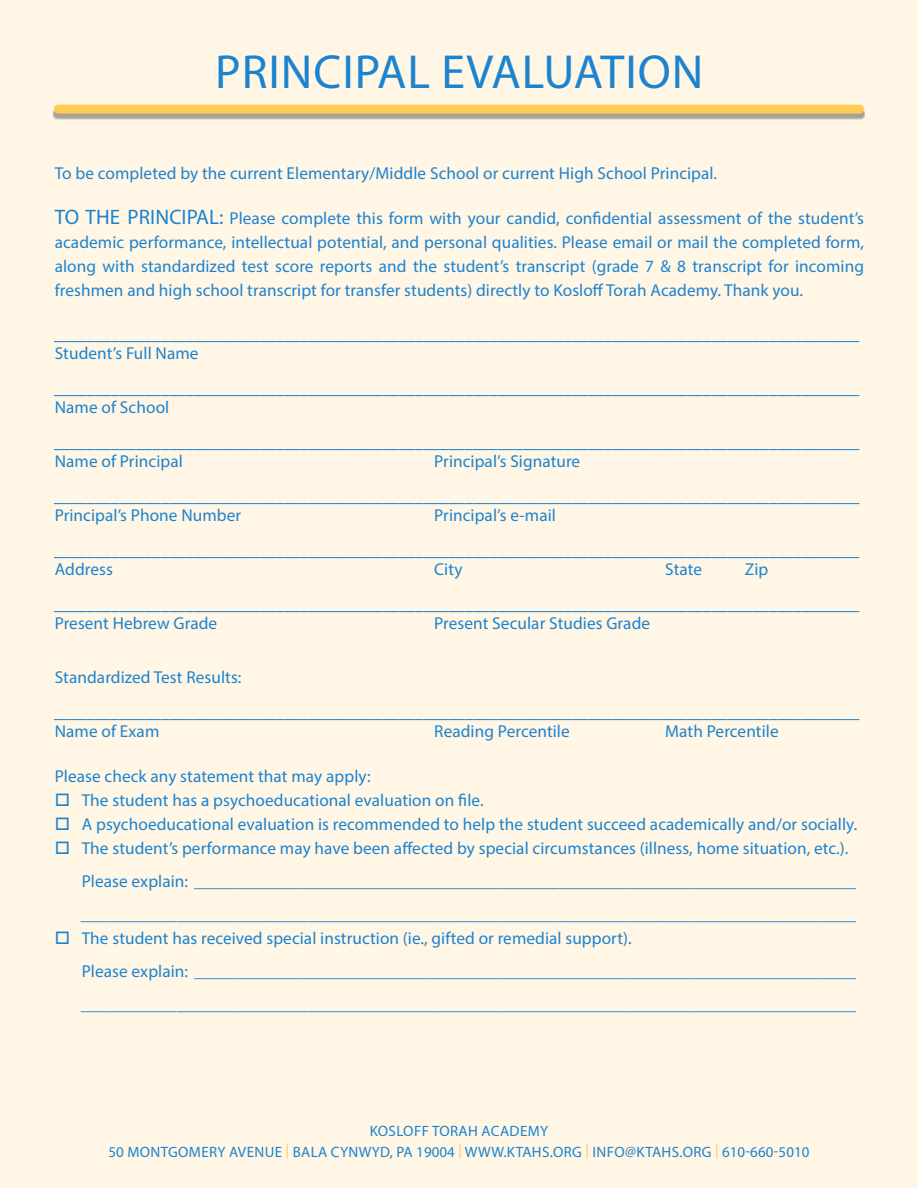
<style>
.page{position:relative;width:918px;height:1188px;background:#fff6e6}
.page>*{position:absolute;margin:0;border:0;box-sizing:border-box;transform-origin:0 0}
.t1{font:48px "Myriad Pro";letter-spacing:.02em;color:#1c83cf}
.t2{font:17.25px/24px "Myriad Pro";letter-spacing:.005em;color:#1c83cf;text-align:justify}
.t3{font:16.5px "Calibri";color:#1c83cf}
.t4{font:15px "Myriad Pro";letter-spacing:.025em;color:#1c83cf}
.s1{font-size:21px}
.s2{color:#ffcb52}
</style>
<div class="page">
<div style="left:53px;top:109px;width:812px;height:11px;background:#231f20;opacity:.4"></div>
<div style="left:58px;top:105px;width:802px;height:9px;background:#ffcb52"></div>
<p class="t1" style="left:215px;top:42px;width:490px">PRINCIPAL EVALUATION</p>
<p class="t2" style="left:55px;top:161px;width:664px">To be completed by the current Elementary/Middle School or current High School Principal.</p>
<p class="t2" style="left:55px;top:206px;width:811px"><span class="s1">TO THE PRINCIPAL:</span> Please complete this form with your candid, confidential assessment of the student’s academic performance, intellectual potential, and personal qualities. Please email or mail the completed form, along with standardized test score reports and the student’s transcript (grade 7 &amp; 8 transcript for incoming freshmen and high school transcript for transfer students) directly to Kosloff Torah Academy. Thank you.</p>
<p class="t3" style="left:54px;top:322px;width:807px">__________________________________________________________________________________________________</p>
<p class="t2" style="left:55px;top:341px;width:145px">Student’s Full Name</p>
<p class="t3" style="left:54px;top:376px;width:807px">__________________________________________________________________________________________________</p>
<p class="t2" style="left:55px;top:395px;width:116px">Name of School</p>
<p class="t3" style="left:54px;top:430px;width:807px">__________________________________________________________________________________________________</p>
<p class="t2" style="left:55px;top:449px;width:130px">Name of Principal</p>
<p class="t2" style="left:434px;top:449px;width:148px">Principal’s Signature</p>
<p class="t2" style="left:55px;top:503px;width:188px">Principal’s Phone Number</p>
<p class="t2" style="left:434px;top:503px;width:123px">Principal’s e-mail</p>
<p class="t2" style="left:55px;top:557px;width:60px">Address</p>
<p class="t2" style="left:434px;top:557px;width:30px">City</p>
<p class="t2" style="left:665px;top:557px;width:39px">State</p>
<p class="t2" style="left:745px;top:557px;width:25px">Zip</p>
<p class="t2" style="left:55px;top:611px;width:164px">Present Hebrew Grade</p>
<p class="t2" style="left:434px;top:611px;width:217px">Present Secular Studies Grade</p>
<p class="t3" style="left:54px;top:484px;width:807px">__________________________________________________________________________________________________</p>
<p class="t3" style="left:54px;top:538px;width:807px">__________________________________________________________________________________________________</p>
<p class="t3" style="left:54px;top:592px;width:807px">__________________________________________________________________________________________________</p>
<p class="t2" style="left:55px;top:665px;width:188px">Standardized Test Results:</p>
<p class="t3" style="left:54px;top:700px;width:807px">__________________________________________________________________________________________________</p>
<p class="t2" style="left:55px;top:719px;width:106px">Name of Exam</p>
<p class="t2" style="left:434px;top:719px;width:137px">Reading Percentile</p>
<p class="t2" style="left:665px;top:719px;width:115px">Math Percentile</p>
<p class="t2" style="left:55px;top:764px;width:317px">Please check any statement that may apply:</p>
<p class="t2" style="left:55px;top:788px;width:430px">□ The student has a psychoeducational evaluation on file.</p>
<p class="t2" style="left:55px;top:812px;width:804px">□ A psychoeducational evaluation is recommended to help the student succeed academically and/or socially.</p>
<p class="t2" style="left:82px;top:832px;width:776px;line-height:33px;text-indent:-27px">□ The student’s performance may have been affected by special circumstances (illness, home situation, etc.).<br>Please explain: ____________________________________________________________________________</p>
<p class="t2" style="left:81px;top:902px;width:777px">_________________________________________________________________________________________</p>
<p class="t2" style="left:55px;top:926px;width:579px">□ The student has received special instruction (ie., gifted or remedial support).</p>
<p class="t2" style="left:82px;top:959px;width:776px">Please explain: ____________________________________________________________________________</p>
<p class="t2" style="left:81px;top:992px;width:777px">_________________________________________________________________________________________</p>
<p class="t4" style="left:370px;top:1122px;width:180px">KOSLOFF TORAH ACADEMY</p>
<p class="t4" style="left:108px;top:1143px;width:703px">50 MONTGOMERY AVENUE <span class="s2">|</span> BALA CYNWYD, PA 19004 <span class="s2">|</span> WWW.KTAHS.ORG <span class="s2">|</span> INFO@KTAHS.ORG <span class="s2">|</span> 610-660-5010</p>
</div>
